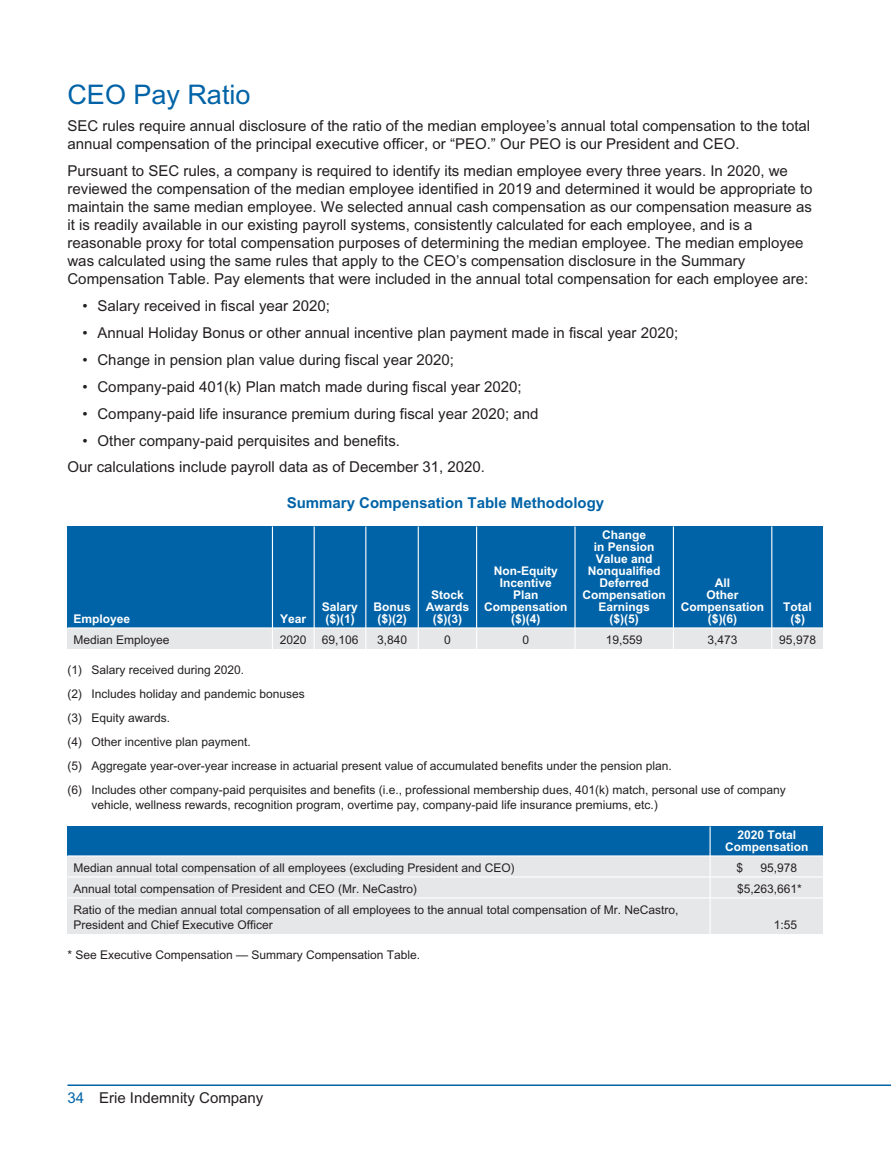
<style>
.page{position:relative;width:891px;height:1161px;background:#fff}
.page>*{position:absolute;margin:0;border:0;box-sizing:border-box;transform-origin:0 0}
.t1{font:27px "Arial";color:#0163a7}
.t2{font:15px/18px "Arial";color:#231f20}
.t3{font:700 15px "Arial";color:#0163a7}
.t4{font:12px/24px "Arial";color:#231f20}
.t5{font:700 12px/12px "Arial";color:#fff;text-align:center}
.s1{color:#0163a7}
</style>
<div class="page">
<div style="left:68px;top:526px;width:756px;height:102px;background:#0163a7"></div>
<div style="left:68px;top:628px;width:756px;height:22px;background:#e6e7e9"></div>
<hr style="left:68px;top:627px;width:755px;height:2px;background:#fff">
<hr style="left:272px;top:527px;width:1px;height:101px;background:#fff">
<hr style="left:314px;top:527px;width:1px;height:101px;background:#fff">
<hr style="left:365px;top:527px;width:1px;height:101px;background:#fff">
<hr style="left:418px;top:527px;width:1px;height:101px;background:#fff">
<hr style="left:476px;top:527px;width:1px;height:101px;background:#fff">
<hr style="left:574px;top:527px;width:2px;height:101px;background:#fff">
<hr style="left:673px;top:527px;width:1px;height:101px;background:#fff">
<hr style="left:771px;top:527px;width:1px;height:101px;background:#fff">
<svg style="left:272px;top:629px;width:1px;height:20px"></svg>
<svg style="left:314px;top:629px;width:1px;height:20px"></svg>
<svg style="left:365px;top:629px;width:1px;height:20px"></svg>
<svg style="left:418px;top:629px;width:1px;height:20px"></svg>
<svg style="left:476px;top:629px;width:1px;height:20px"></svg>
<hr style="left:574px;top:629px;width:2px;height:20px;background:#fff">
<svg style="left:673px;top:629px;width:1px;height:20px"></svg>
<svg style="left:771px;top:629px;width:1px;height:20px"></svg>
<div style="left:68px;top:826px;width:756px;height:30px;background:#0163a7"></div>
<div style="left:68px;top:856px;width:756px;height:78px;background:#e6e7e9"></div>
<hr style="left:68px;top:855px;width:755px;height:2px;background:#fff">
<hr style="left:68px;top:876px;width:755px;height:2px;background:#fff">
<hr style="left:68px;top:897px;width:755px;height:2px;background:#fff">
<svg style="left:710px;top:827px;width:1px;height:70px"></svg>
<hr style="left:710px;top:899px;width:1px;height:35px;background:#fff">
<hr style="left:68px;top:1084px;width:823px;height:2px;background:#0163a7">
<h1 class="t1" style="left:68px;top:84px;width:185px">CEO Pay Ratio</h1>
<p class="t2" style="left:68px;top:118px;width:744px">SEC rules require annual disclosure of the ratio of the median employee’s annual total compensation to the total annual compensation of the principal executive officer, or “PEO.” Our PEO is our President and CEO.</p>
<p class="t2" style="left:68px;top:163px;width:747px">Pursuant to SEC rules, a company is required to identify its median employee every three years. In 2020, we reviewed the compensation of the median employee identified in 2019 and determined it would be appropriate to maintain the same median employee. We selected annual cash compensation as our compensation measure as it is readily available in our existing payroll systems, consistently calculated for each employee, and is a reasonable proxy for total compensation purposes of determining the median employee. The median employee was calculated using the same rules that apply to the CEO’s compensation disclosure in the Summary Compensation Table. Pay elements that were included in the annual total compensation for each employee are:</p>
<p class="t2" style="left:82px;top:298px;width:249px">• Salary received in fiscal year 2020;</p>
<p class="t2" style="left:82px;top:325px;width:597px">• Annual Holiday Bonus or other annual incentive plan payment made in fiscal year 2020;</p>
<p class="t2" style="left:82px;top:352px;width:373px">• Change in pension plan value during fiscal year 2020;</p>
<p class="t2" style="left:82px;top:379px;width:441px">• Company-paid 401(k) Plan match made during fiscal year 2020;</p>
<p class="t2" style="left:82px;top:406px;width:457px">• Company-paid life insurance premium during fiscal year 2020; and</p>
<p class="t2" style="left:68px;top:428px;width:419px;line-height:27px;text-indent:15px">• Other company-paid perquisites and benefits.<br>Our calculations include payroll data as of December 31, 2020.</p>
<p class="t3" style="left:287px;top:498px;width:319px">Summary Compensation Table Methodology</p>
<p class="t5" style="left:74px;top:613px;width:58px">Employee</p>
<p class="t5" style="left:280px;top:613px;width:28px">Year</p>
<p class="t5" style="left:322px;top:601px;width:38px;text-align:left">Salary ($)(1)</p>
<p class="t5" style="left:373px;top:601px;width:39px">Bonus ($)(2)</p>
<p class="t5" style="left:426px;top:589px;width:45px">Stock<br>Awards ($)(3)</p>
<p class="t5" style="left:484px;top:565px;width:85px">Non-Equity<br>Incentive<br>Plan<br>Compensation ($)(4)</p>
<p class="t5" style="left:583px;top:529px;width:85px">Change<br>in Pension<br>Value and<br>Nonqualified<br>Deferred<br>Compensation<br>Earnings ($)(5)</p>
<p class="t5" style="left:681px;top:577px;width:85px">All<br>Other<br>Compensation ($)(6)</p>
<p class="t5" style="left:783px;top:601px;width:30px">Total ($)</p>
<p class="t4" style="left:74px;top:628px;width:98px">Median Employee</p>
<p class="t4" style="left:280px;top:628px;width:28px">2020</p>
<p class="t4" style="left:322px;top:628px;width:38px">69,106</p>
<p class="t4" style="left:377px;top:628px;width:32px">3,840</p>
<p class="t4" style="left:444px;top:628px;width:8px">0</p>
<p class="t4" style="left:523px;top:628px;width:8px">0</p>
<p class="t4" style="left:606px;top:628px;width:38px">19,559</p>
<p class="t4" style="left:708px;top:628px;width:32px">3,473</p>
<p class="t4" style="left:779px;top:628px;width:38px">95,978</p>
<p class="t4" style="left:68px;top:658px;width:720px">(1) Salary received during 2020.<br>(2) Includes holiday and pandemic bonuses<br>(3) Equity awards.<br>(4) Other incentive plan payment.<br>(5) Aggregate year-over-year increase in actuarial present value of accumulated benefits under the pension plan.<br>(6) Includes other company-paid perquisites and benefits (i.e., professional membership dues, 401(k) match, personal use of company</p>
<p class="t4" style="left:92px;top:793px;width:568px">vehicle, wellness rewards, recognition program, overtime pay, company-paid life insurance premiums, etc.)</p>
<p class="t5" style="left:725px;top:829px;width:85px">2020 Total<br>Compensation</p>
<p class="t4" style="left:74px;top:856px;width:443px">Median annual total compensation of all employees (excluding President and CEO)</p>
<p class="t4" style="left:737px;top:856px;width:8px">$</p>
<p class="t4" style="left:761px;top:856px;width:38px">95,978</p>
<p class="t4" style="left:74px;top:877px;width:345px">Annual total compensation of President and CEO (Mr. NeCastro)</p>
<p class="t4" style="left:737px;top:877px;width:66px">$5,263,661*</p>
<p class="t4" style="left:74px;top:903px;width:606px;line-height:15px">Ratio of the median annual total compensation of all employees to the annual total compensation of Mr. NeCastro,<br>President and Chief Executive Officer</p>
<p class="t4" style="left:774px;top:913px;width:25px">1:55</p>
<p class="t4" style="left:68px;top:943px;width:354px">* See Executive Compensation — Summary Compensation Table.</p>
<p class="t2" style="left:68px;top:1090px;width:197px"><span class="s1">34</span> Erie Indemnity Company</p>
</div>
